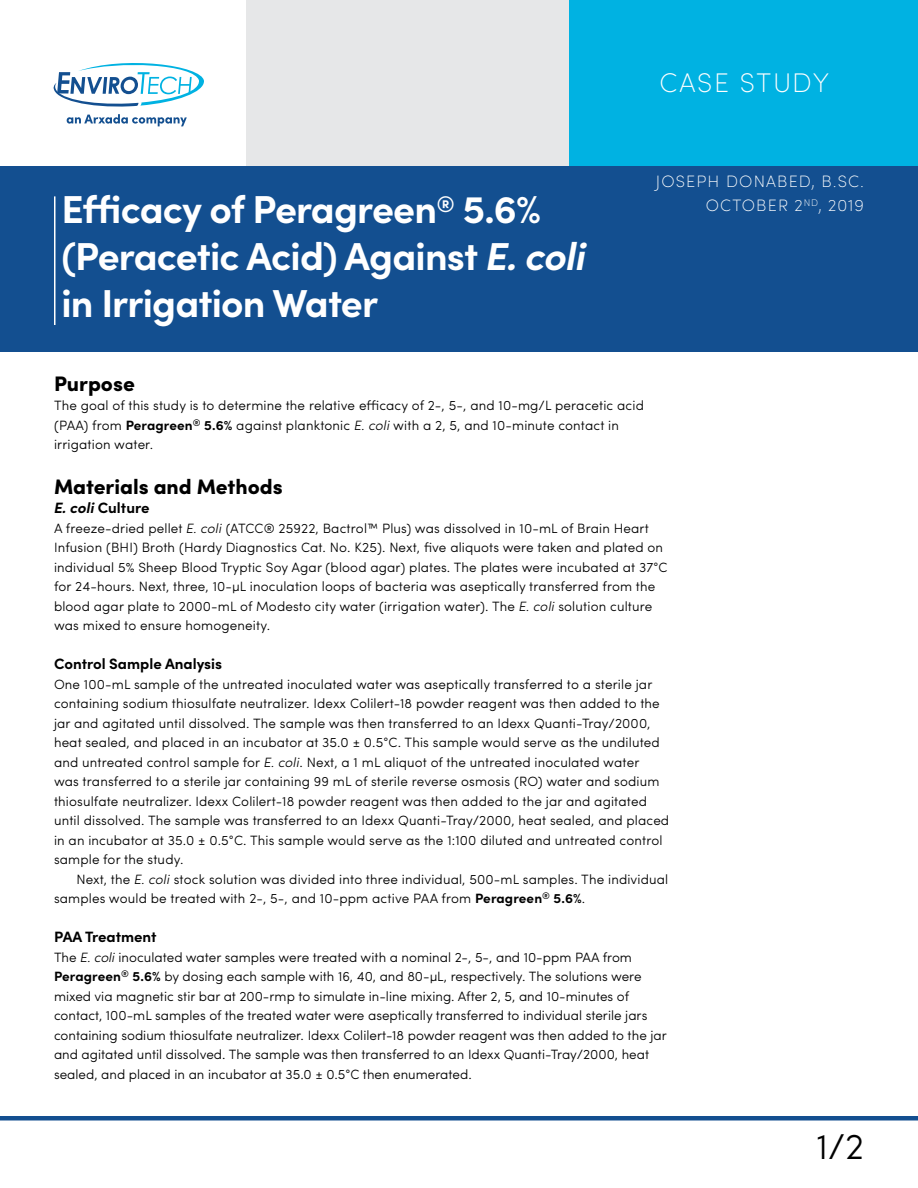
<style>
.page{position:relative;width:918px;height:1188px;background:#fff}
.page>*{position:absolute;margin:0;border:0;box-sizing:border-box;transform-origin:0 0}
.t1{font:700 39px/46.8px "Sofia Pro";letter-spacing:-.02em;color:#fff}
.t2{font:300 36px "Sofia Pro";color:#000}
.t3{font:200 27px "Sofia Pro";letter-spacing:.06em;color:#fff}
.t4{font:900 21px "Sofia Pro";color:#000}
.t5{font:200 16.5px/24px "Sofia Pro";letter-spacing:.07em;color:#fff;text-align:right}
.t6{font:700 15px "Sofia Pro";color:#000}
.t7{font:300 13.5px/19.5px "Sofia Pro";letter-spacing:.01em;color:#000}
.s1{font-style:italic}
.s2{font-weight:700}
</style>
<div class="page">
<div style="left:246px;top:0;width:323px;height:176px;background:#e6e7e8"></div>
<div style="left:569px;top:0;width:349px;height:181px;background:#00b2e2"></div>
<div style="left:0;top:166px;width:918px;height:186px;background:#134f90"></div>
<hr style="left:54px;top:196px;width:2px;height:129px;background:#fff">
<hr style="left:0;top:1116px;width:918px;height:4px;background:#134f90">
<svg style="left:67px;top:114px;width:120px;height:12px"></svg>
<svg style="left:54px;top:63px;width:150px;height:44px"></svg>
<h1 class="t1" style="left:61px;top:183px;width:526px">Efficacy of Peragreen<sup>®</sup> 5.6% (Peracetic Acid) Against <span class="s1">E. coli </span>in Irrigation Water</h1>
<h3 class="t3" style="left:660px;top:64px;width:171px">CASE STUDY</h3>
<p class="t5" style="left:656px;top:169px;width:210px">JOSEPH DONABED, B.SC.<br>OCTOBER 2<sup>ND</sup>, 2019</p>
<h3 class="t4" style="left:54px;top:367px;width:82px">Purpose</h3>
<p class="t7" style="left:54px;top:395px;width:592px">The goal of this study is to determine the relative efficacy of 2-, 5-, and 10-mg/L peracetic acid (PAA) from <span class="s2">Peragreen</span><sup>®</sup> <span class="s2">5.6%</span> against planktonic <span class="s1">E. coli</span> with a 2, 5, and 10-minute contact in irrigation water.</p>
<h3 class="t4" style="left:54px;top:470px;width:230px">Materials and Methods</h3>
<p class="t6" style="left:54px;top:497px;width:97px"><span class="s1">E. coli</span> Culture</p>
<p class="t7" style="left:54px;top:518px;width:615px">A freeze-dried pellet <span class="s1">E. coli</span> (ATCC® 25922, Bactrol™ Plus) was dissolved in 10-mL of Brain Heart Infusion (BHI) Broth (Hardy Diagnostics Cat. No. K25). Next, five aliquots were taken and plated on individual 5% Sheep Blood Tryptic Soy Agar (blood agar) plates. The plates were incubated at 37°C for 24-hours. Next, three, 10-μL inoculation loops of bacteria was aseptically transferred from the blood agar plate to 2000-mL of Modesto city water (irrigation water). The <span class="s1">E. coli</span> solution culture was mixed to ensure homogeneity.</p>
<p class="t6" style="left:54px;top:653px;width:170px">Control Sample Analysis</p>
<p class="t7" style="left:54px;top:674px;width:617px">One 100-mL sample of the untreated inoculated water was aseptically transferred to a sterile jar containing sodium thiosulfate neutralizer. Idexx Colilert-18 powder reagent was then added to the jar and agitated until dissolved. The sample was then transferred to an Idexx Quanti-Tray/2000, heat sealed, and placed in an incubator at 35.0 ± 0.5°C. This sample would serve as the undiluted and untreated control sample for <span class="s1">E. coli</span>. Next, a 1 mL aliquot of the untreated inoculated water<br>was transferred to a sterile jar containing 99 mL of sterile reverse osmosis (RO) water and sodium thiosulfate neutralizer. Idexx Colilert-18 powder reagent was then added to the jar and agitated until dissolved. The sample was transferred to an Idexx Quanti-Tray/2000, heat sealed, and placed in an incubator at 35.0 ± 0.5°C. This sample would serve as the 1:100 diluted and untreated control sample for the study.</p>
<p class="t7" style="left:54px;top:869px;width:616px;text-indent:23px">Next, the <span class="s1">E. coli</span> stock solution was divided into three individual, 500-mL samples. The individual samples would be treated with 2-, 5-, and 10-ppm active PAA from <span class="s2">Peragreen</span><sup>®</sup> <span class="s2">5.6%</span>.</p>
<p class="t6" style="left:54px;top:926px;width:104px">PAA Treatment</p>
<p class="t7" style="left:54px;top:947px;width:614px">The <span class="s1">E. coli</span> inoculated water samples were treated with a nominal 2-, 5-, and 10-ppm PAA from <span class="s2">Peragreen</span><sup>®</sup> <span class="s2">5.6%</span> by dosing each sample with 16, 40, and 80-μL, respectively. The solutions were mixed via magnetic stir bar at 200-rmp to simulate in-line mixing. After 2, 5, and 10-minutes of contact, 100-mL samples of the treated water were aseptically transferred to individual sterile jars containing sodium thiosulfate neutralizer. Idexx Colilert-18 powder reagent was then added to the jar and agitated until dissolved. The sample was then transferred to an Idexx Quanti-Tray/2000, heat sealed, and placed in an incubator at 35.0 ± 0.5°C then enumerated.</p>
<h2 class="t2" style="left:817px;top:1120px;width:49px">1/2</h2>
</div>
